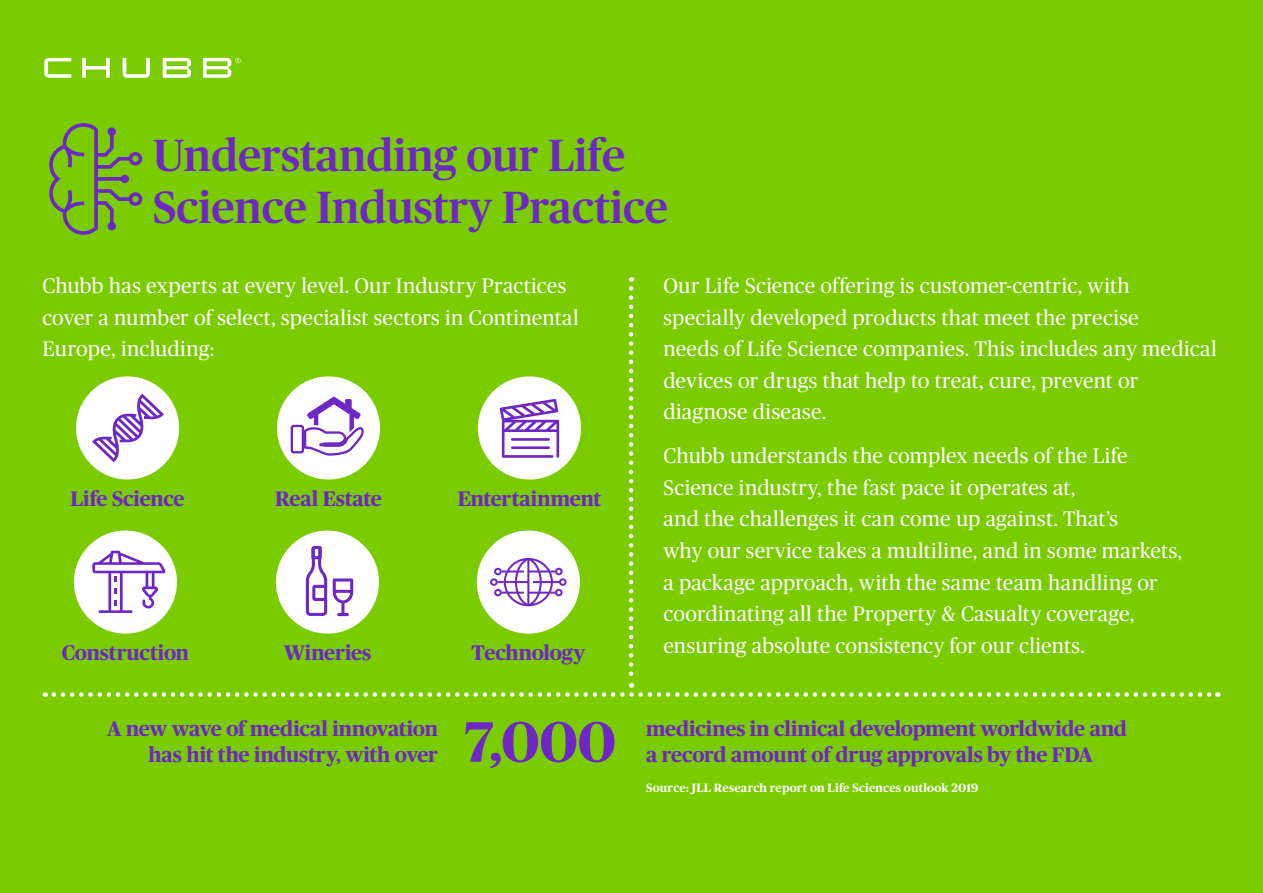
<style>
.page{position:relative;width:1263px;height:893px;background:#7acb00}
.page>*{position:absolute;margin:0;border:0;box-sizing:border-box;transform-origin:0 0}
.t1{font:700 57px "Chubb Publico";color:#6e27c5}
.t2{font:500 45px/52.5px "Chubb Publico";color:#6e27c5}
.t3{font:21px/31.5px "Chubb Publico";letter-spacing:.015em;color:#fff}
.t4{font:700 21px/25.2px "Chubb Publico";letter-spacing:-.01em;color:#6e27c5;text-align:right}
.t5{font:700 12px "Chubb Publico";letter-spacing:.015em;color:#fff}
</style>
<div class="page">
<svg style="left:49px;top:123px;width:93px;height:112px"></svg>
<svg style="left:54px;top:288px;width:1164px;height:409px"></svg>
<svg style="left:44px;top:58px;width:197px;height:20px"></svg>
<h2 class="t2" style="left:153px;top:126px;width:516px">Understanding our Life<br>Science Industry Practice</h2>
<p class="t3" style="left:42px;top:269px;width:538px">Chubb has experts at every level. Our Industry Practices cover a number of select, specialist sectors in Continental<br>Europe, including:</p>
<p class="t4" style="left:71px;top:484px;width:116px">Life Science</p>
<p class="t4" style="left:275px;top:484px;width:108px">Real Estate</p>
<p class="t4" style="left:458px;top:484px;width:145px">Entertainment</p>
<p class="t4" style="left:62px;top:638px;width:129px">Construction</p>
<p class="t4" style="left:284px;top:638px;width:89px">Wineries</p>
<p class="t4" style="left:472px;top:638px;width:115px">Technology</p>
<p class="t3" style="left:663px;top:269px;width:555px">Our Life Science offering is customer-centric, with specially developed products that meet the precise<br>needs of Life Science companies. This includes any medical devices or drugs that help to treat, cure, prevent or diagnose disease.</p>
<p class="t3" style="left:663px;top:439px;width:520px">Chubb understands the complex needs of the Life Science industry, the fast pace it operates at,<br>and the challenges it can come up against. That’s<br>why our service takes a multiline, and in some markets, a package approach, with the same team handling or coordinating all the Property &amp; Casualty coverage, ensuring absolute consistency for our clients.</p>
<p class="t4" style="left:107px;top:715px;width:332px">A new wave of medical innovation has hit the industry, with over</p>
<h1 class="t1" style="left:464px;top:701px;width:153px">7,000</h1>
<p class="t4" style="left:646px;top:715px;width:482px;text-align:left">medicines in clinical development worldwide and a record amount of drug approvals by the FDA</p>
<p class="t5" style="left:646px;top:779px;width:334px">Source: JLL Research report on Life Sciences outlook 2019</p>
</div>
